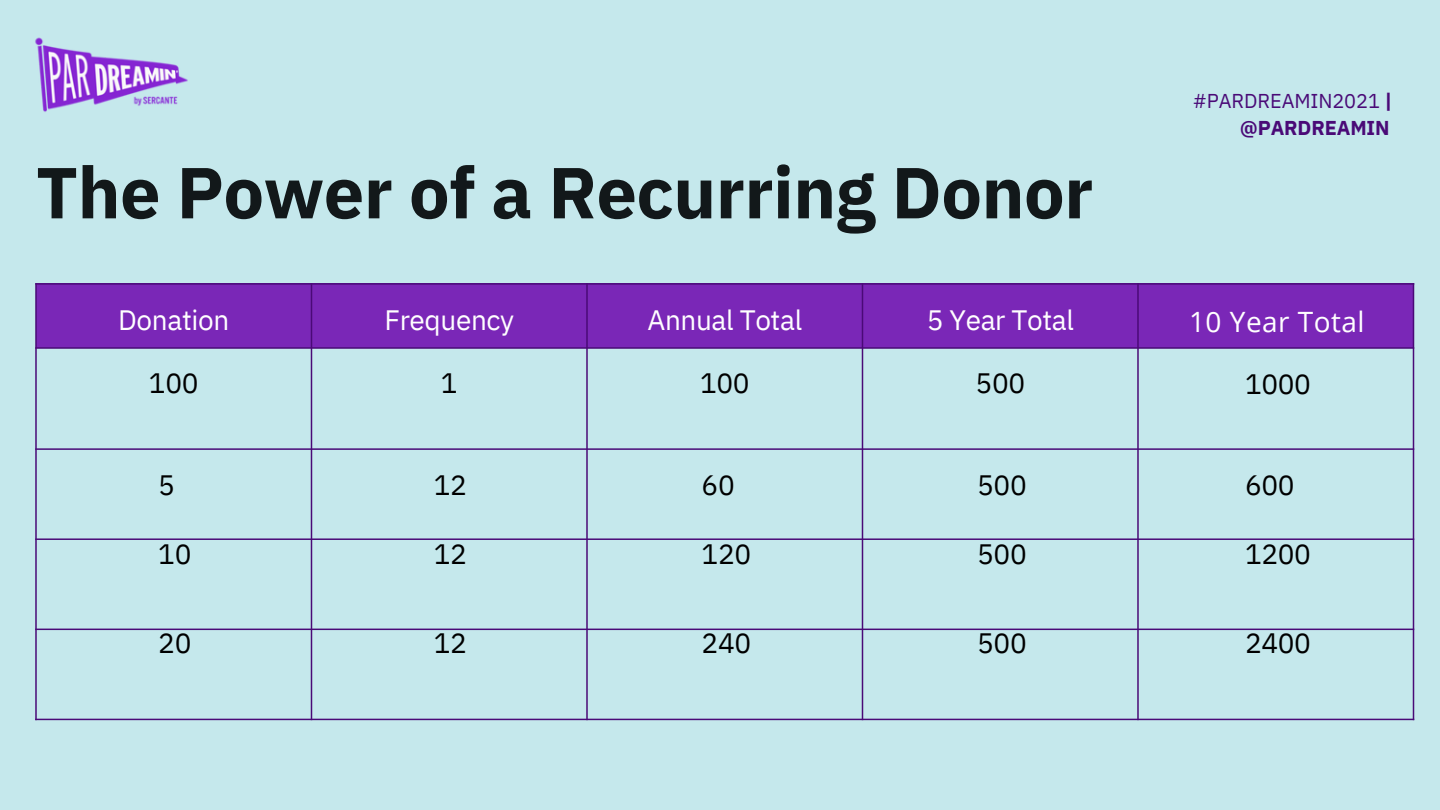
<style>
.page{position:relative;width:1440px;height:810px;background:#c5e8ec}
.page>*{position:absolute;margin:0;border:0;box-sizing:border-box;transform-origin:0 0}
.t1{font:700 72px "IBM Plex Sans";letter-spacing:-.005em;color:#12181a}
.t2{font:28px "IBM Plex Sans";letter-spacing:-.015em;color:#000}
.t3{font:28px "IBM Plex Sans";letter-spacing:-.015em;color:#fff}
.t4{font:28px "Open Sans";letter-spacing:.015em;color:#fff}
.t5{font:20px/27px "IBM Plex Sans";letter-spacing:-.005em;color:#4a0a77;text-align:right}
.s1{font-weight:700}
</style>
<div class="page">
<img style="left:35px;top:37px;width:153px;height:75px">
<div style="left:36px;top:284px;width:275px;height:64px;background:#7a27b7"></div>
<div style="left:311px;top:284px;width:276px;height:64px;background:#7a27b7"></div>
<div style="left:587px;top:284px;width:275px;height:64px;background:#7a27b7"></div>
<div style="left:862px;top:284px;width:276px;height:64px;background:#7a27b7"></div>
<div style="left:1138px;top:284px;width:275px;height:64px;background:#7a27b7"></div>
<hr style="left:311px;top:283px;width:1px;height:437px;background:#4a0a77">
<hr style="left:586px;top:283px;width:2px;height:437px;background:#4a0a77">
<hr style="left:862px;top:283px;width:1px;height:437px;background:#4a0a77">
<hr style="left:1137px;top:283px;width:2px;height:437px;background:#4a0a77">
<hr style="left:35px;top:347px;width:1379px;height:2px;background:#4a0a77">
<hr style="left:35px;top:448px;width:1379px;height:2px;background:#4a0a77">
<hr style="left:35px;top:538px;width:1379px;height:2px;background:#4a0a77">
<hr style="left:35px;top:629px;width:1379px;height:1px;background:#4a0a77">
<hr style="left:35px;top:283px;width:2px;height:437px;background:#4a0a77">
<hr style="left:1413px;top:283px;width:1px;height:437px;background:#4a0a77">
<hr style="left:35px;top:283px;width:1379px;height:2px;background:#4a0a77">
<hr style="left:35px;top:719px;width:1379px;height:1px;background:#4a0a77">
<p class="t1" style="left:36px;top:145px;width:1059px">The Power of a Recurring Donor</p>
<p class="t5" style="left:1193px;top:87px;width:201px">#PARDREAMIN2021 <span class="s1">| @PARDREAMIN</span></p>
<p class="t3" style="left:118px;top:302px;width:113px">Donation</p>
<p class="t2" style="left:149px;top:365px;width:51px">100</p>
<p class="t3" style="left:384px;top:302px;width:131px">Frequency</p>
<p class="t2" style="left:441px;top:365px;width:18px">1</p>
<p class="t3" style="left:647px;top:302px;width:156px">Annual Total</p>
<p class="t2" style="left:700px;top:365px;width:51px">100</p>
<p class="t3" style="left:927px;top:302px;width:149px">5 Year Total</p>
<p class="t4" style="left:1189px;top:302px;width:177px">10 Year Total</p>
<p class="t2" style="left:976px;top:365px;width:51px">500</p>
<p class="t2" style="left:1245px;top:366px;width:68px">1000</p>
<p class="t2" style="left:158px;top:467px;width:18px">5</p>
<p class="t2" style="left:434px;top:467px;width:35px">12</p>
<p class="t2" style="left:702px;top:467px;width:35px">60</p>
<p class="t2" style="left:977px;top:467px;width:51px">500</p>
<p class="t2" style="left:1245px;top:467px;width:51px">600</p>
<p class="t2" style="left:158px;top:536px;width:35px">10</p>
<p class="t2" style="left:434px;top:536px;width:35px">12</p>
<p class="t2" style="left:702px;top:536px;width:51px">120</p>
<p class="t2" style="left:977px;top:536px;width:51px">500</p>
<p class="t2" style="left:1245px;top:536px;width:68px">1200</p>
<p class="t2" style="left:158px;top:624px;width:35px">20</p>
<p class="t2" style="left:434px;top:624px;width:35px">12</p>
<p class="t2" style="left:702px;top:624px;width:51px">240</p>
<p class="t2" style="left:977px;top:624px;width:51px">500</p>
<p class="t2" style="left:1245px;top:624px;width:68px">2400</p>
</div>
